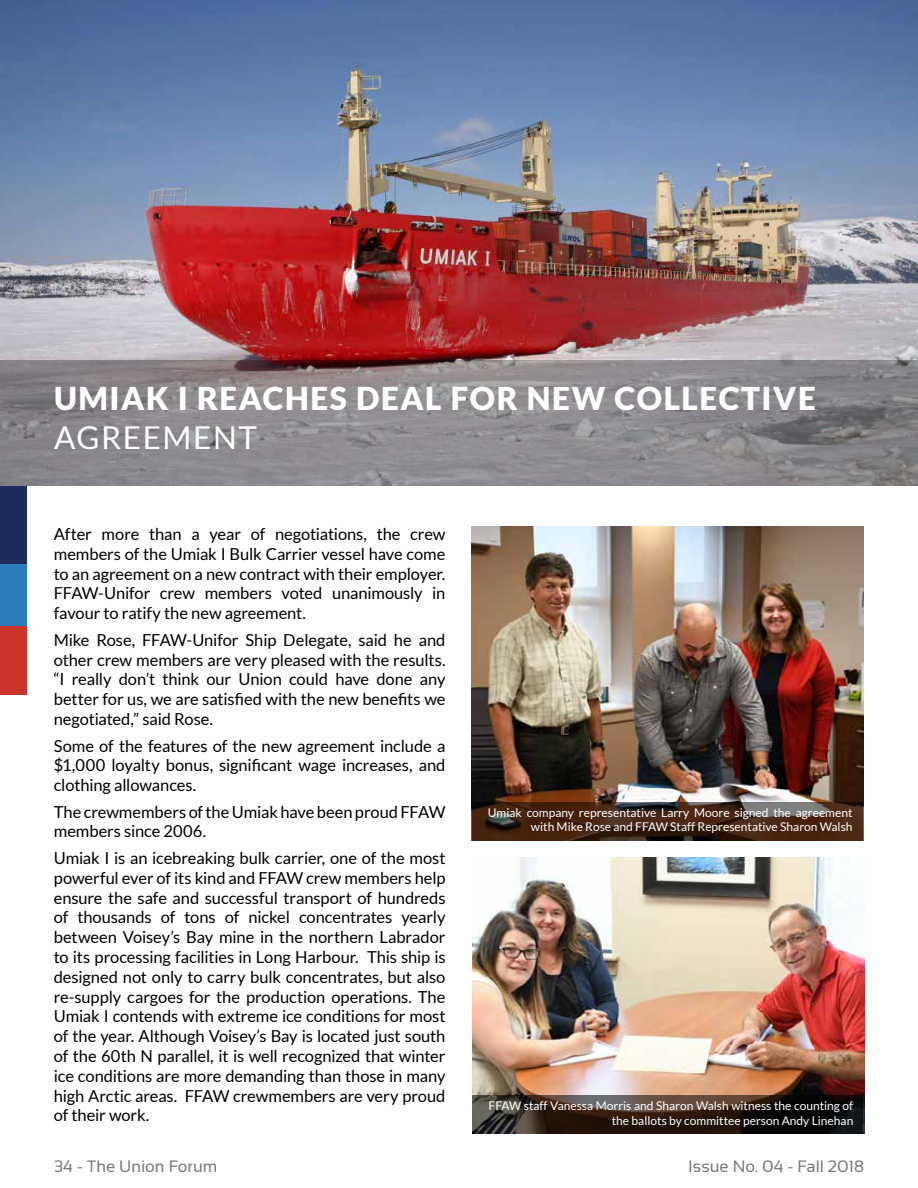
<style>
.page{position:relative;width:918px;height:1188px;background:#fff}
.page>*{position:absolute;margin:0;border:0;box-sizing:border-box;transform-origin:0 0}
.t1{font:900 31.5px "Lato";letter-spacing:.05em;color:#fff}
.t2{font:31.5px "Lato";letter-spacing:.05em;color:#fff}
.t3{font:16.5px/19.8px "Lato";letter-spacing:-.005em;color:#000;text-align:justify}
.t4{font:16.5px "Sansation";color:#77787c}
.t5{font:12px/14.4px "Lato";color:#fff;text-align:right}
</style>
<div class="page">
<div style="left:0;top:477px;width:27px;height:87px;background:#202b5d"></div>
<div style="left:0;top:564px;width:27px;height:63px;background:#2d7bba"></div>
<div style="left:0;top:627px;width:27px;height:68px;background:#cb342a"></div>
<img style="left:0;top:0;width:918px;height:361px">
<svg style="left:0;top:361px;width:918px;height:125px;background:#8a868a"></svg>
<img style="left:472px;top:527px;width:391px;height:314px">
<img style="left:472px;top:857px;width:392px;height:277px">
<svg style="left:472px;top:802px;width:390px;height:39px;background:#44291a"></svg>
<svg style="left:473px;top:1095px;width:390px;height:39px;background:#2f241d"></svg>
<h1 class="t1" style="left:54px;top:380px;width:763px">UMIAK I REACHES DEAL FOR NEW COLLECTIVE</h1>
<h1 class="t2" style="left:54px;top:420px;width:205px">AGREEMENT</h1>
<p class="t3" style="left:54px;top:524px;width:393px">After more than a year of negotiations, the crew members of the Umiak I Bulk Carrier vessel have come to an agreement on a new contract with their employer.<br>FFAW-Unifor crew members voted unanimously in favour to ratify the new agreement.</p>
<p class="t3" style="left:54px;top:630px;width:393px">Mike Rose, FFAW-Unifor Ship Delegate, said he and other crew members are very pleased with the results. “I really don’t think our Union could have done any better for us, we are satisfied with the new benefits we negotiated,” said Rose.</p>
<p class="t3" style="left:54px;top:736px;width:393px">Some of the features of the new agreement include a $1,000 loyalty bonus, significant wage increases, and clothing allowances.</p>
<p class="t3" style="left:54px;top:802px;width:393px">The crewmembers of the Umiak have been proud FFAW members since 2006.</p>
<p class="t3" style="left:54px;top:848px;width:393px">Umiak I is an icebreaking bulk carrier, one of the most powerful ever of its kind and FFAW crew members help ensure the safe and successful transport of hundreds of thousands of tons of nickel concentrates yearly between Voisey’s Bay mine in the northern Labrador to its processing facilities in Long Harbour. This ship is designed not only to carry bulk concentrates, but also re-supply cargoes for the production operations. The Umiak I contends with extreme ice conditions for most of the year. Although Voisey’s Bay is located just south of the 60th N parallel, it is well recognized that winter ice conditions are more demanding than those in many high Arctic areas. FFAW crewmembers are very proud of their work.</p>
<p class="t5" style="left:488px;top:805px;width:366px">Umiak company representative Larry Moore signed the agreement with Mike Rose and FFAW Staff Representative Sharon Walsh</p>
<p class="t5" style="left:489px;top:1099px;width:366px">FFAW staff Vanessa Morris and Sharon Walsh witness the counting of the ballots by committee person Andy Linehan</p>
<p class="t4" style="left:54px;top:1157px;width:165px">34 - The Union Forum</p>
<p class="t4" style="left:688px;top:1157px;width:177px">Issue No. 04 - Fall 2018</p>
</div>
